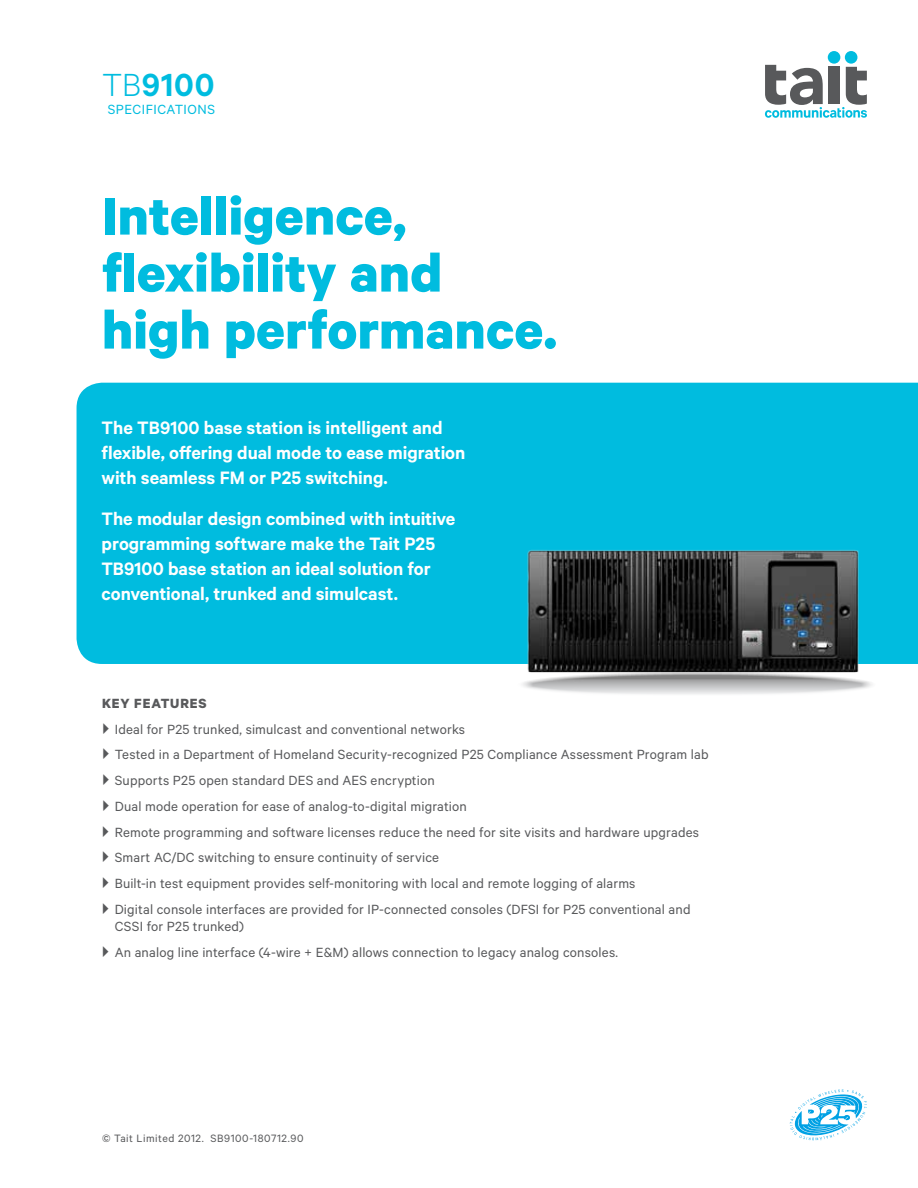
<style>
.page{position:relative;width:918px;height:1188px;background:#fff}
.page>*{position:absolute;margin:0;border:0;box-sizing:border-box;transform-origin:0 0}
.t1{font:700 60px/57px "Calibre";letter-spacing:.005em;color:#00bcdf}
.t2{font:600 36px "Calibre";color:#00bcdf}
.t3{font:600 20.25px/24.8px "Calibre";letter-spacing:-.005em;color:#fff}
.t4{font:15px/25.8px "Calibre";letter-spacing:.01em;color:#58595b}
.t5{font:15px "Calibre";letter-spacing:.035em;color:#00bcdf}
.t6{font:700 15px "Calibre";letter-spacing:.055em;color:#58595b}
.t7{font:12px "Calibre";letter-spacing:.045em;color:#58595b}
.s1{font-weight:300}
</style>
<div class="page">
<div style="left:845px;top:51px;width:12px;height:13px;background:#00bcdf;border-radius:50%"></div>
<div style="left:828px;top:51px;width:12px;height:13px;background:#00bcdf;border-radius:50%"></div>
<svg style="left:765px;top:65px;width:102px;height:53px"></svg>
<div style="left:77px;top:383px;width:841px;height:281px;background:#00bcdf"></div>
<img style="left:524px;top:544px;width:343px;height:129px">
<svg style="left:516px;top:671px;width:362px;height:27px"></svg>
<svg style="left:790px;top:1089px;width:77px;height:52px"></svg>
<h2 class="t2" style="left:102px;top:63px;width:114px"><span class="s1">TB</span>9100</h2>
<p class="t5" style="left:108px;top:101px;width:109px">SPECIFICATIONS</p>
<h1 class="t1" style="left:102px;top:185px;width:456px">Intelligence, flexibility and high performance.</h1>
<h3 class="t3" style="left:102px;top:415px;width:365px">The TB9100 base station is intelligent and flexible, offering dual mode to ease migration with seamless FM or P25 switching.</h3>
<h3 class="t3" style="left:102px;top:506px;width:355px">The modular design combined with intuitive programming software make the Tait P25<br>TB9100 base station an ideal solution for conventional, trunked and simulcast.</h3>
<p class="t6" style="left:102px;top:694px;width:106px">key features</p>
<p class="t4" style="left:115px;top:716px;width:595px">Ideal for P25 trunked, simulcast and conventional networks<br>Tested in a Department of Homeland Security-recognized P25 Compliance Assessment Program lab Supports P25 open standard DES and AES encryption<br>Dual mode operation for ease of analog-to-digital migration<br>Remote programming and software licenses reduce the need for site visits and hardware upgrades Smart AC/DC switching to ensure continuity of service<br>Built-in test equipment provides self-monitoring with local and remote logging of alarms<br>Digital console interfaces are provided for IP-connected consoles (DFSI for P25 conventional and</p>
<p class="t4" style="left:115px;top:913px;width:505px">CSSI for P25 trunked)<br>An analog line interface (4-wire + E&amp;M) allows connection to legacy analog consoles.</p>
<p class="t7" style="left:102px;top:1132px;width:203px">© Tait Limited 2012. SB9100-180712.90</p>
</div>
